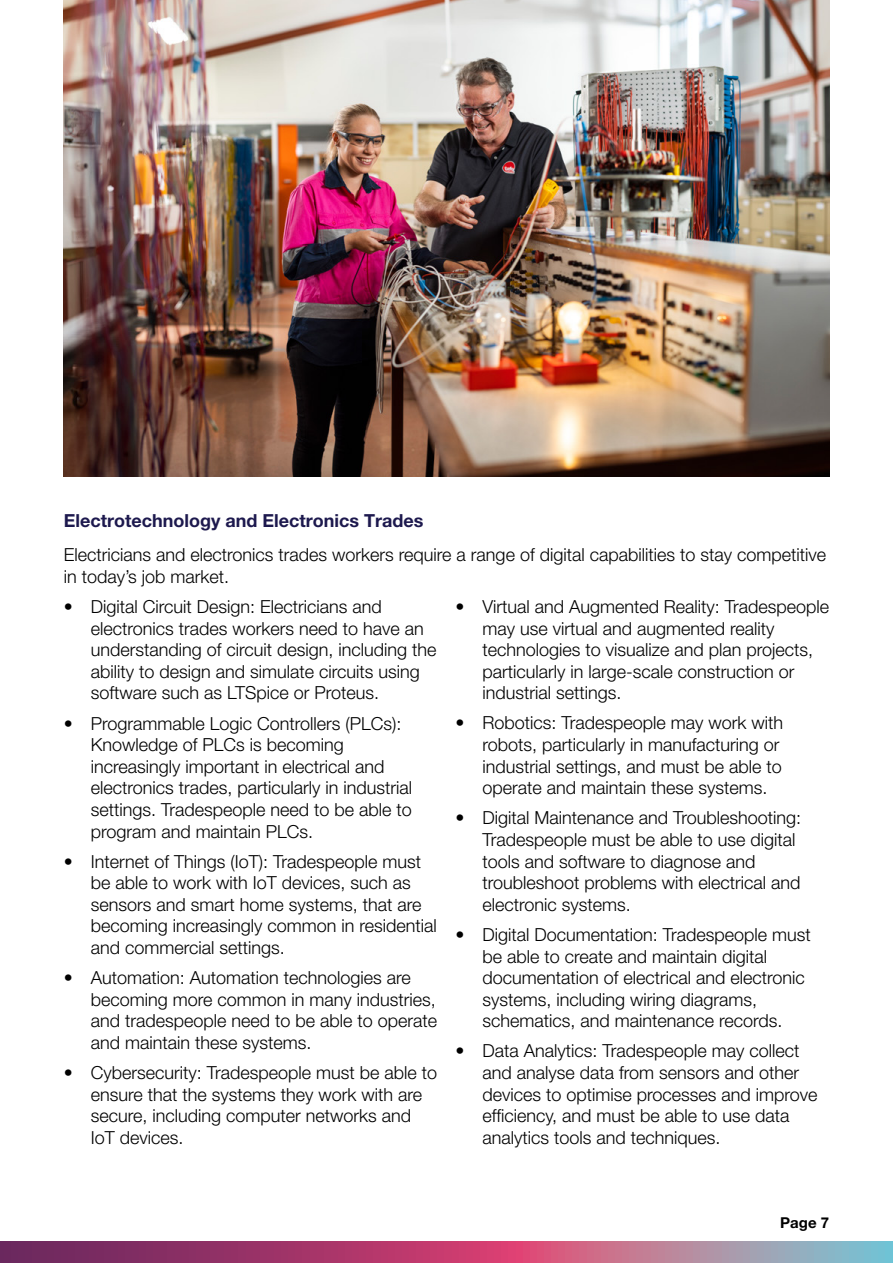
<style>
.page{position:relative;width:893px;height:1263px;background:#fff}
.page>*{position:absolute;margin:0;border:0;box-sizing:border-box;transform-origin:0 0}
.t1{font:300 18px/21.6px "Helvetica Neue LT Pro";color:#000}
.t2{font:700 18px "Helvetica Neue LT Pro";color:#1d194e}
.t3{font:700 15px "Helvetica Neue LT Pro";color:#000}
</style>
<div class="page">
<svg style="left:0;top:1242px;width:893px;height:21px;background:#a45981"></svg>
<img style="left:64px;top:0;width:765px;height:476px">
<p class="t2" style="left:64px;top:509px;width:361px">Electrotechnology and Electronics Trades</p>
<p class="t1" style="left:64px;top:544px;width:764px">Electricians and electronics trades workers require a range of digital capabilities to stay competitive in today’s job market.</p>
<p class="t1" style="left:91px;top:595px;width:347px;text-indent:-27px">• Digital Circuit Design: Electricians and electronics trades workers need to have an understanding of circuit design, including the ability to design and simulate circuits using software such as LTSpice or Proteus.</p>
<p class="t1" style="left:91px;top:712px;width:323px;text-indent:-27px">• Programmable Logic Controllers (PLCs):<br>Knowledge of PLCs is becoming increasingly important in electrical and electronics trades, particularly in industrial settings. Tradespeople need to be able to program and maintain PLCs.</p>
<p class="t1" style="left:91px;top:850px;width:348px;text-indent:-27px">• Internet of Things (IoT): Tradespeople must be able to work with IoT devices, such as sensors and smart home systems, that are becoming increasingly common in residential and commercial settings.</p>
<p class="t1" style="left:91px;top:966px;width:348px;text-indent:-27px">• Automation: Automation technologies are becoming more common in many industries, and tradespeople need to be able to operate and maintain these systems.</p>
<p class="t1" style="left:91px;top:1061px;width:348px;text-indent:-27px">• Cybersecurity: Tradespeople must be able to ensure that the systems they work with are secure, including computer networks and IoT devices.</p>
<p class="t1" style="left:482px;top:595px;width:348px;text-indent:-27px">• Virtual and Augmented Reality: Tradespeople may use virtual and augmented reality technologies to visualize and plan projects, particularly in large-scale construction or industrial settings.</p>
<p class="t1" style="left:482px;top:712px;width:302px;text-indent:-27px">• Robotics: Tradespeople may work with robots, particularly in manufacturing or industrial settings, and must be able to operate and maintain these systems.</p>
<p class="t1" style="left:482px;top:807px;width:320px;text-indent:-27px">• Digital Maintenance and Troubleshooting:<br>Tradespeople must be able to use digital tools and software to diagnose and troubleshoot problems with electrical and electronic systems.</p>
<p class="t1" style="left:482px;top:923px;width:330px;text-indent:-27px">• Digital Documentation: Tradespeople must be able to create and maintain digital documentation of electrical and electronic systems, including wiring diagrams, schematics, and maintenance records.</p>
<p class="t1" style="left:482px;top:1040px;width:337px;text-indent:-27px">• Data Analytics: Tradespeople may collect and analyse data from sensors and other devices to optimise processes and improve efficiency, and must be able to use data analytics tools and techniques.</p>
<p class="t3" style="left:780px;top:1213px;width:50px">Page 7</p>
</div>
